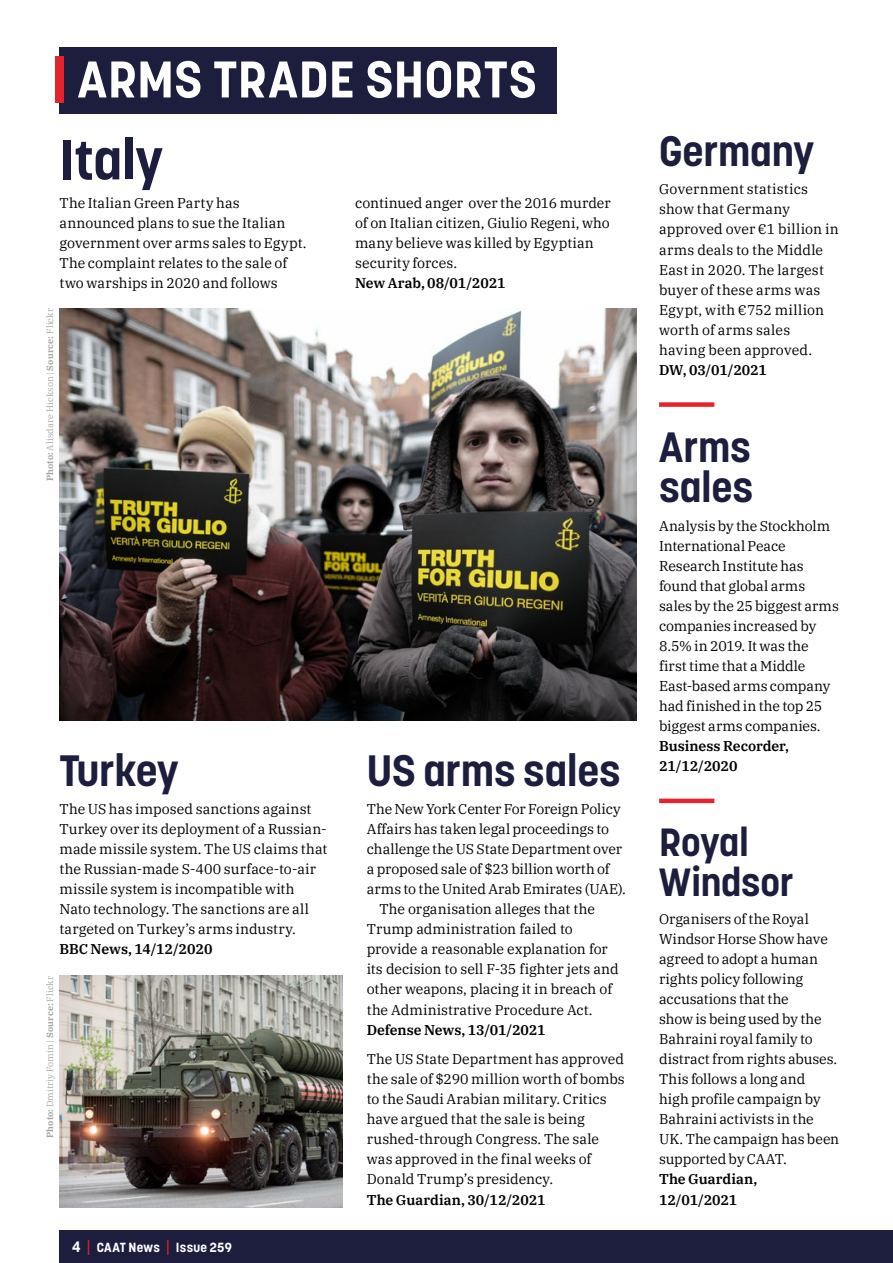
<style>
.page{position:relative;width:893px;height:1263px;background:#fff}
.page>*{position:absolute;margin:0;border:0;box-sizing:border-box;transform-origin:0 0}
.Story_head__lowercas{font:700 55.65px "Korolev";letter-spacing:-.015em;color:#1d1e3e}
.Page_head{font:700 51px "Korolev";letter-spacing:.015em;color:#fff}
.Story_head__lowercas-2{font:700 43.5px "Korolev";letter-spacing:-.01em;color:#1d1e3e}
.Story_head__lowercas-3{font:700 42px/39.8px "Korolev";letter-spacing:-.005em;color:#1d1e3e}
.Story_head__lowercas-4{font:700 39px/39.8px "Korolev";letter-spacing:-.005em;color:#1d1e3e}
.Body__First{font:14.1px/20px "IBM Plex Serif";color:#000}
.Body__Space_before{font:14.1px/20.1px "IBM Plex Serif";letter-spacing:.005em;color:#000}
.Body__Indented{font:14.1px/20.1px "IBM Plex Serif";color:#000}
.Body__First-2{font:600 14.1px/20.1px "IBM Plex Serif";letter-spacing:-.005em;color:#000}
.t1{font:700 13.05px "Korolev";letter-spacing:.025em;color:#fff}
.t2{font:9px "IBM Plex Serif";letter-spacing:.02em;color:#9d9d9c}
.s1{font-weight:700}
.s2{font-size:15px}
.s3{font-size:18.3px;color:#e5232c}
</style>
<div class="page">
<div style="left:60px;top:1231px;width:833px;height:32px;background:#1d1e3e"></div>
<div style="left:59px;top:47px;width:498px;height:67px;background:#1d1e3e"></div>
<div style="left:56px;top:56px;width:8px;height:47px;background:#e5232c"></div>
<div style="left:659px;top:402px;width:55px;height:5px;background:#e5232c"></div>
<hr style="left:659px;top:799px;width:55px;height:4px;background:#e5232c">
<img style="left:60px;top:308px;width:577px;height:413px">
<img style="left:60px;top:976px;width:282px;height:232px">
<p class="Page_head" style="left:78px;top:47px;width:460px">ARMS TRADE SHORTS</p>
<p class="Story_head__lowercas" style="left:60px;top:125px;width:105px">Italy</p>
<p class="Body__First" style="left:60px;top:192px;width:248px">The Italian Green Party has announced plans to sue the Italian government over arms sales to Egypt.<br>The complaint relates to the sale of two warships in 2020 and follows</p>
<p class="Body__First" style="left:355px;top:192px;width:257px">continued anger over the 2016 murder of on Italian citizen, Giulio Regeni, who many believe was killed by Egyptian security forces.</p>
<p class="Body__First-2" style="left:355px;top:272px;width:152px">New Arab, 08/01/2021</p>
<p class="t2" style="left:43px;top:481px;width:174px;rotate:-90deg"><span class="s1">Photo:</span> Alisdare Hickson | <span class="s1">Source:</span> Flickr</p>
<p class="Story_head__lowercas-2" style="left:60px;top:743px;width:120px">Turkey</p>
<p class="Body__First" style="left:60px;top:798px;width:270px">The US has imposed sanctions against Turkey over its deployment of a Russian&shy;made missile system. The US claims that the Russian-made S-400 surface-to-air missile system is incompatible with Nato technology. The sanctions are all targeted on Turkey’s arms industry.</p>
<p class="Body__First-2" style="left:60px;top:938px;width:155px">BBC News, 14/12/2020</p>
<p class="t2" style="left:43px;top:1138px;width:163px;rotate:-90deg"><span class="s1">Photo:</span> Dmitriy Fomin | <span class="s1">Source:</span> Flickr</p>
<p class="t1" style="left:72px;top:1239px;width:161px"><span class="s2">4</span> <span class="s3">|</span> CAAT News <span class="s3">|</span> Issue 259</p>
<p class="Story_head__lowercas-2" style="left:367px;top:743px;width:256px">US arms sales</p>
<p class="Body__First" style="left:367px;top:798px;width:261px">The New York Center For Foreign Policy Affairs has taken legal proceedings to challenge the US State Department over a proposed sale of $23 billion worth of arms to the United Arab Emirates (UAE).</p>
<p class="Body__Indented" style="left:367px;top:898px;width:253px;text-indent:13px">The organisation alleges that the Trump administration failed to provide a reasonable explanation for its decision to sell F-35 fighter jets and other weapons, placing it in breach of the Administrative Procedure Act.</p>
<p class="Body__First-2" style="left:367px;top:1018px;width:180px">Defense News, 13/01/2021</p>
<p class="Body__Space_before" style="left:367px;top:1048px;width:260px">The US State Department has approved the sale of $290 million worth of bombs to the Saudi Arabian military. Critics have argued that the sale is being rushed-through Congress. The sale was approved in the final weeks of Donald Trump’s presidency.</p>
<p class="Body__First-2" style="left:367px;top:1188px;width:180px">The Guardian, 30/12/2021</p>
<p class="Story_head__lowercas-3" style="left:659px;top:131px;width:156px">Germany</p>
<p class="Body__First" style="left:659px;top:178px;width:181px">Government statistics show that Germany approved over €1 billion in arms deals to the Middle<br>East in 2020. The largest buyer of these arms was<br>Egypt, with €752 million worth of arms sales having been approved.</p>
<p class="Body__First-2" style="left:659px;top:358px;width:109px">DW, 03/01/2021</p>
<p class="Story_head__lowercas-3" style="left:659px;top:428px;width:96px">Arms sales</p>
<p class="Body__First" style="left:659px;top:514px;width:181px">Analysis by the Stockholm<br>International Peace<br>Research Institute has found that global arms sales by the 25 biggest arms companies increased by<br>8.5% in 2019. It was the first time that a Middle<br>East-based arms company had finished in the top 25 biggest arms companies.</p>
<p class="Body__First-2" style="left:659px;top:735px;width:131px">Business Recorder,<br>21/12/2020</p>
<p class="Story_head__lowercas-4" style="left:659px;top:822px;width:136px">Royal<br>Windsor</p>
<p class="Body__First" style="left:659px;top:908px;width:182px">Organisers of the Royal<br>Windsor Horse Show have agreed to adopt a human rights policy following accusations that the<br>show is being used by the<br>Bahraini royal family to distract from rights abuses.<br>This follows a long and<br>high profile campaign by<br>Bahraini activists in the<br>UK. The campaign has been supported by CAAT.</p>
<p class="Body__First-2" style="left:659px;top:1168px;width:100px">The Guardian,<br>12/01/2021</p>
</div>
